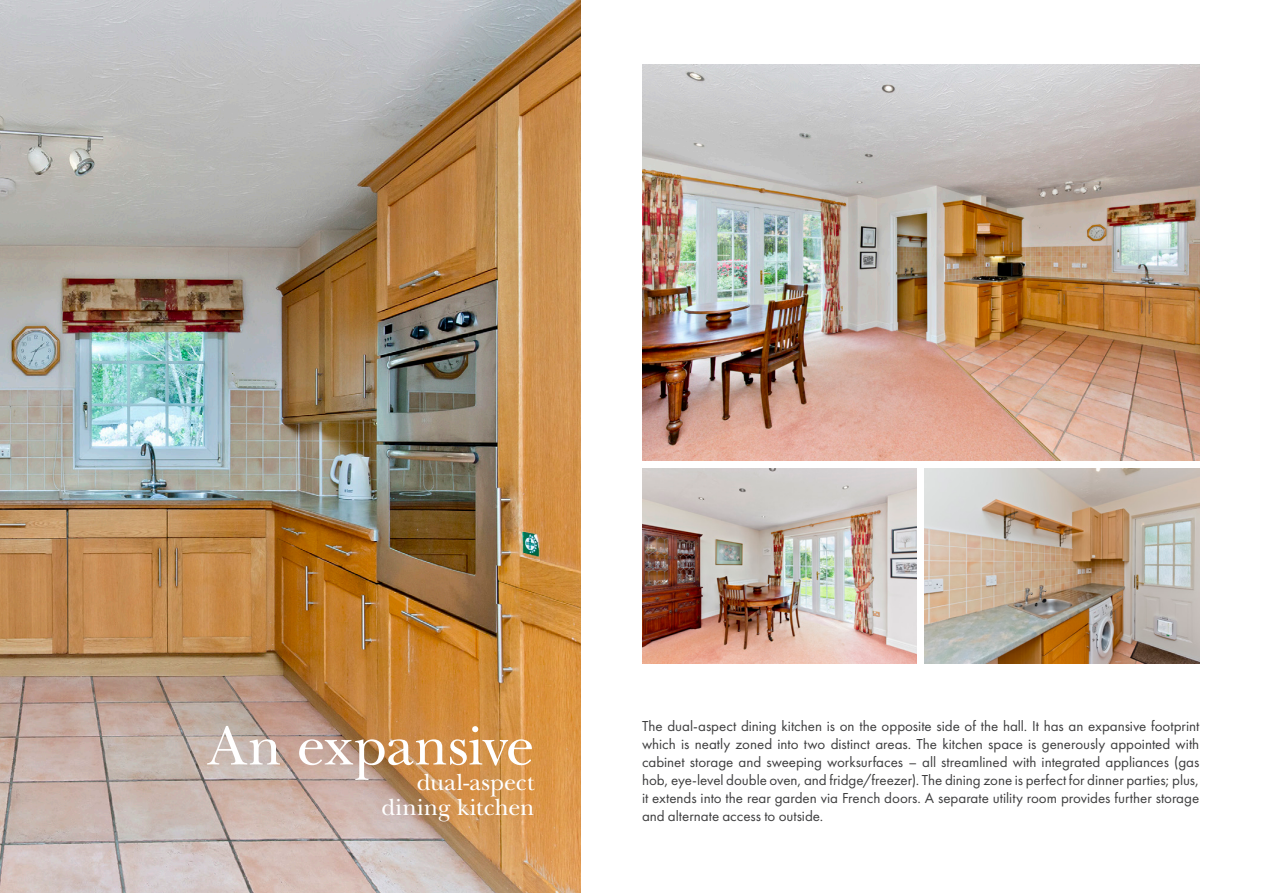
<style>
.page{position:relative;width:1263px;height:893px;background:#fff}
.page>*{position:absolute;margin:0;border:0;box-sizing:border-box;transform-origin:0 0}
.Headline{font:57px "New Baskerville";letter-spacing:-.01em;color:#fff}
.Headline-2{font:24px "New Baskerville";color:#fff}
.Subheadline{font:15px/18px "Futura PT";color:#3e3e3f;text-align:justify}
</style>
<div class="page">
<img style="left:0;top:0;width:580px;height:893px">
<img style="left:642px;top:469px;width:274px;height:194px">
<img style="left:925px;top:469px;width:274px;height:194px">
<img style="left:642px;top:65px;width:557px;height:395px">
<p class="Headline" style="left:208px;top:713px;width:327px">An expansive</p>
<p class="Headline-2" style="left:417px;top:768px;width:119px">dual-aspect</p>
<p class="Headline-2" style="left:381px;top:794px;width:155px">dining kitchen</p>
<p class="Subheadline" style="left:642px;top:717px;width:559px">The dual-aspect dining kitchen is on the opposite side of the hall. It has an expansive footprint which is neatly zoned into two distinct areas. The kitchen space is generously appointed with cabinet storage and sweeping worksurfaces – all streamlined with integrated appliances (gas hob, eye-level double oven, and fridge/freezer). The dining zone is perfect for dinner parties; plus, it extends into the rear garden via French doors. A separate utility room provides further storage and alternate access to outside.</p>
</div>
